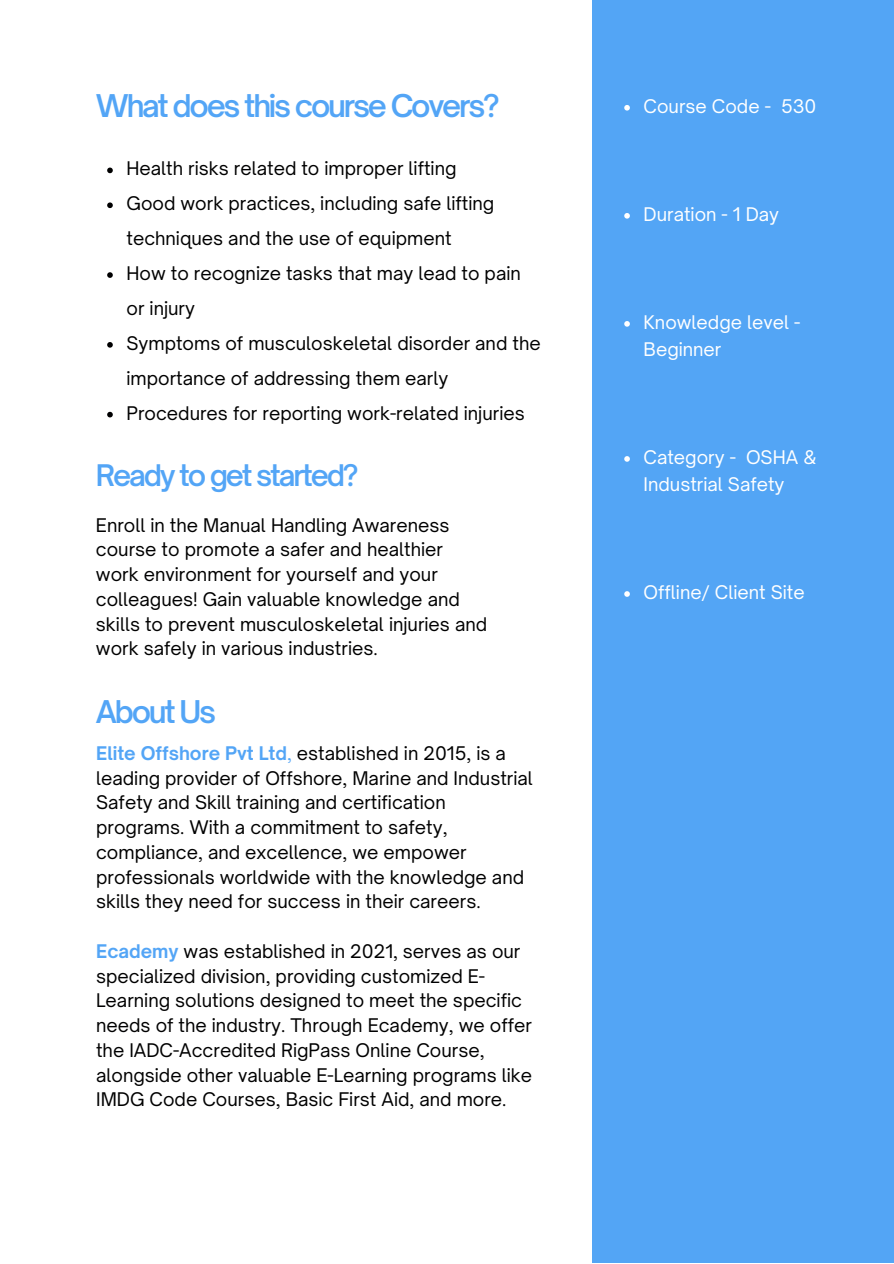
<style>
.page{position:relative;width:894px;height:1264px;background:#fff}
.page>*{position:absolute;margin:0;border:0;box-sizing:border-box;transform-origin:0 0}
.t1{font:600 30px "Open Sauce One";letter-spacing:-.075em;color:#53a5f6}
.t2{font:600 28.5px "Open Sauce One";letter-spacing:-.075em;color:#53a5f6}
.t3{font:18px/24.8px "Open Sauce One";color:#000001}
.t4{font:18px/27px "Open Sauce One";color:#fff}
.s1{font-weight:700;color:#53a5f6}
.s2{color:#53a5f6}
</style>
<div class="page">
<div style="left:591px;top:0;width:302px;height:1262px;background:#53a5f5"></div>
<svg style="left:624px;top:105px;width:5px;height:6px"></svg>
<svg style="left:624px;top:213px;width:5px;height:6px"></svg>
<svg style="left:624px;top:321px;width:5px;height:6px"></svg>
<svg style="left:624px;top:456px;width:5px;height:6px"></svg>
<svg style="left:624px;top:591px;width:5px;height:6px"></svg>
<svg style="left:107px;top:167px;width:6px;height:6px"></svg>
<svg style="left:107px;top:202px;width:6px;height:6px"></svg>
<svg style="left:107px;top:272px;width:6px;height:6px"></svg>
<svg style="left:107px;top:342px;width:6px;height:5px"></svg>
<svg style="left:107px;top:412px;width:6px;height:5px"></svg>
<p class="t1" style="left:96px;top:87px;width:405px">What does this course Covers?</p>
<p class="t3" style="left:126px;top:156px;width:331px">Health risks related to improper lifting</p>
<p class="t3" style="left:126px;top:186px;width:369px;line-height:34.8px">Good work practices, including safe lifting techniques and the use of equipment</p>
<h1 class="t3" style="left:126px;top:256px;width:396px;line-height:34.8px">How to recognize tasks that may lead to pain or injury</h1>
<p class="t3" style="left:126px;top:325px;width:415px;line-height:34.8px">Symptoms of musculoskeletal disorder and the importance of addressing them early</p>
<p class="t3" style="left:126px;top:400px;width:399px">Procedures for reporting work-related injuries</p>
<p class="t2" style="left:96px;top:457px;width:264px">Ready to get started?</p>
<p class="t3" style="left:96px;top:512px;width:392px">Enroll in the Manual Handling Awareness course to promote a safer and healthier work environment for yourself and your colleagues! Gain valuable knowledge and skills to prevent musculoskeletal injuries and work safely in various industries.</p>
<p class="t1" style="left:96px;top:693px;width:122px">About Us</p>
<p class="t3" style="left:96px;top:740px;width:438px"><span class="s1">Elite Offshore Pvt Ltd</span><span class="s2">,</span> established in 2015, is a leading provider of Offshore, Marine and Industrial Safety and Skill training and certification programs. With a commitment to safety, compliance, and excellence, we empower professionals worldwide with the knowledge and skills they need for success in their careers.</p>
<p class="t3" style="left:96px;top:938px;width:437px"><span class="s1">Ecademy</span> was established in 2021, serves as our specialized division, providing customized E-Learning solutions designed to meet the specific needs of the industry. Through Ecademy, we offer the IADC-Accredited RigPass Online Course, alongside other valuable E-Learning programs like IMDG Code Courses, Basic First Aid, and more.</p>
<h1 class="t4" style="left:643px;top:92px;width:174px">Course Code - 530</h1>
<p class="t4" style="left:643px;top:200px;width:137px">Duration - 1 Day</p>
<p class="t4" style="left:643px;top:308px;width:158px">Knowledge level -<br>Beginner</p>
<p class="t4" style="left:643px;top:443px;width:174px">Category - OSHA &amp;<br>Industrial Safety</p>
<p class="t4" style="left:643px;top:578px;width:163px">Offline/ Client Site</p>
</div>
